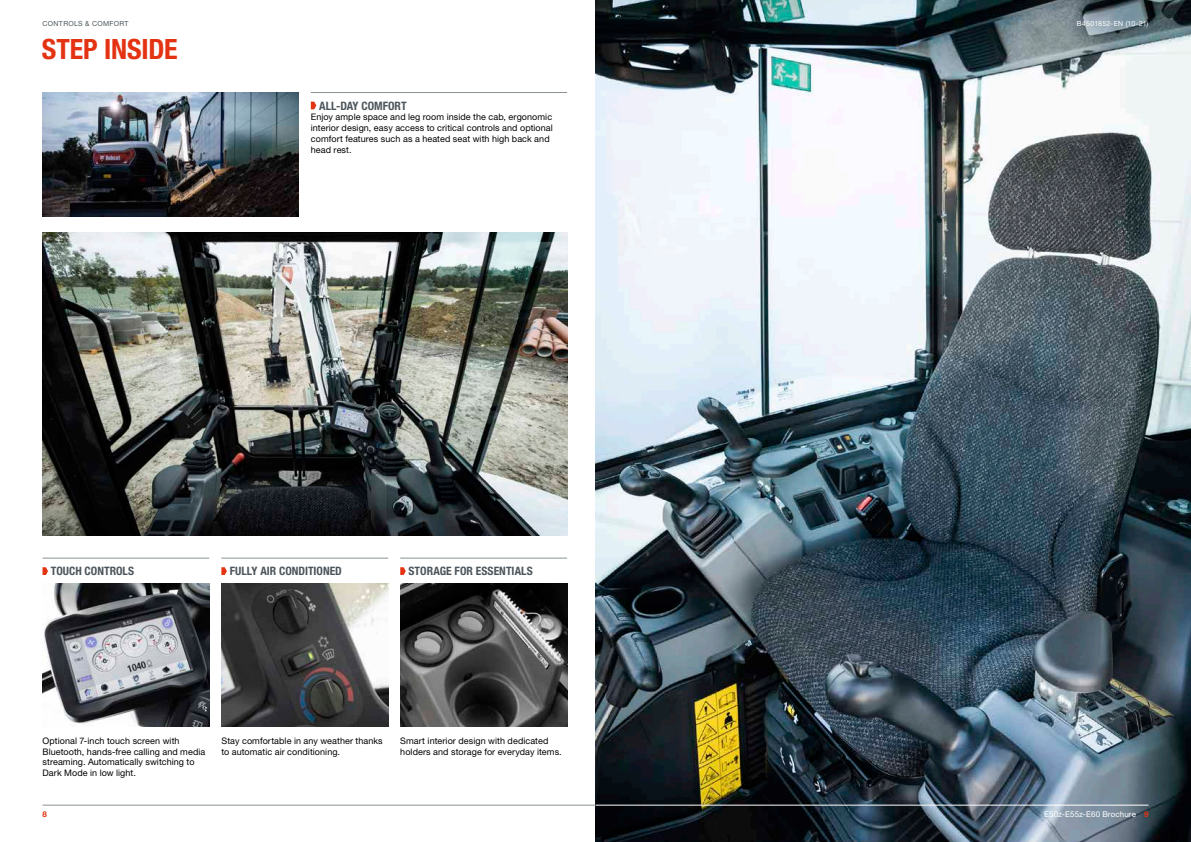
<style>
.page{position:relative;width:1191px;height:842px;background:#fff}
.page>*{position:absolute;margin:0;border:0;box-sizing:border-box;transform-origin:0 0}
.t1{font:700 condensed 28px "Helvetica Neue LT Pro";letter-spacing:-.005em;color:#e43312}
.t2{font:700 condensed 11.6px "Helvetica Neue LT Pro";color:#4c555c}
.t3{font:9px/10.8px "Helvetica Neue LT Pro";letter-spacing:.01em;color:#000}
.t4{font:8px "Helvetica Neue LT Pro";letter-spacing:.01em;color:#fff}
.t5{font:700 8px "Helvetica Neue LT Pro";color:#e43312}
.t6{font:7px "Helvetica Neue LT Pro";letter-spacing:.035em;color:#fff}
.t7{font:7px "Helvetica Neue LT Pro";letter-spacing:.045em;color:#4c555c}
.s1{font-weight:700;color:#e43312}
</style>
<div class="page">
<hr style="left:43px;top:805px;width:552px;height:1px;background:#8b9296">
<img style="left:43px;top:233px;width:524px;height:302px">
<img style="left:595px;top:0;width:596px;height:842px">
<hr style="left:595px;top:805px;width:553px;height:1px;background:#fff">
<img style="left:43px;top:92px;width:256px;height:124px">
<img style="left:221px;top:583px;width:167px;height:143px">
<img style="left:400px;top:583px;width:167px;height:143px">
<img style="left:43px;top:583px;width:166px;height:143px">
<hr style="left:311px;top:92px;width:256px;height:1px;background:#8b9296">
<svg style="left:311px;top:102px;width:5px;height:7px"></svg>
<hr style="left:221px;top:558px;width:167px;height:1px;background:#8b9296">
<svg style="left:221px;top:567px;width:6px;height:8px"></svg>
<hr style="left:400px;top:558px;width:167px;height:1px;background:#8b9296">
<svg style="left:400px;top:567px;width:6px;height:8px"></svg>
<hr style="left:43px;top:558px;width:166px;height:1px;background:#8b9296">
<svg style="left:43px;top:567px;width:5px;height:8px"></svg>
<p class="t7" style="left:43px;top:19px;width:87px">CONTROLS &amp; COMFORT</p>
<p class="t6" style="left:1076px;top:19px;width:73px">B4501852-EN (10-21)</p>
<h1 class="t1" style="left:42px;top:32px;width:137px">STEP INSIDE</h1>
<p class="t2" style="left:319px;top:99px;width:89px">ALL-DAY COMFORT</p>
<p class="t3" style="left:311px;top:112px;width:243px">Enjoy ample space and leg room inside the cab, ergonomic interior design, easy access to critical controls and optional comfort features such as a heated seat with high back and head rest.</p>
<p class="t2" style="left:51px;top:564px;width:85px">TOUCH CONTROLS</p>
<p class="t2" style="left:230px;top:564px;width:114px">FULLY AIR CONDITIONED</p>
<p class="t2" style="left:408px;top:564px;width:126px">STORAGE FOR ESSENTIALS</p>
<p class="t3" style="left:43px;top:735px;width:164px">Optional 7-inch touch screen with Bluetooth, hands-free calling and media streaming. Automatically switching to Dark Mode in low light.</p>
<p class="t3" style="left:221px;top:735px;width:163px">Stay comfortable in any weather thanks to automatic air conditioning.</p>
<p class="t3" style="left:400px;top:735px;width:163px">Smart interior design with dedicated holders and storage for everyday items.</p>
<p class="t5" style="left:43px;top:809px;width:6px">8</p>
<p class="t4" style="left:1044px;top:809px;width:106px">E50z-E55z-E60 Brochure <span class="s1">9</span></p>
</div>
